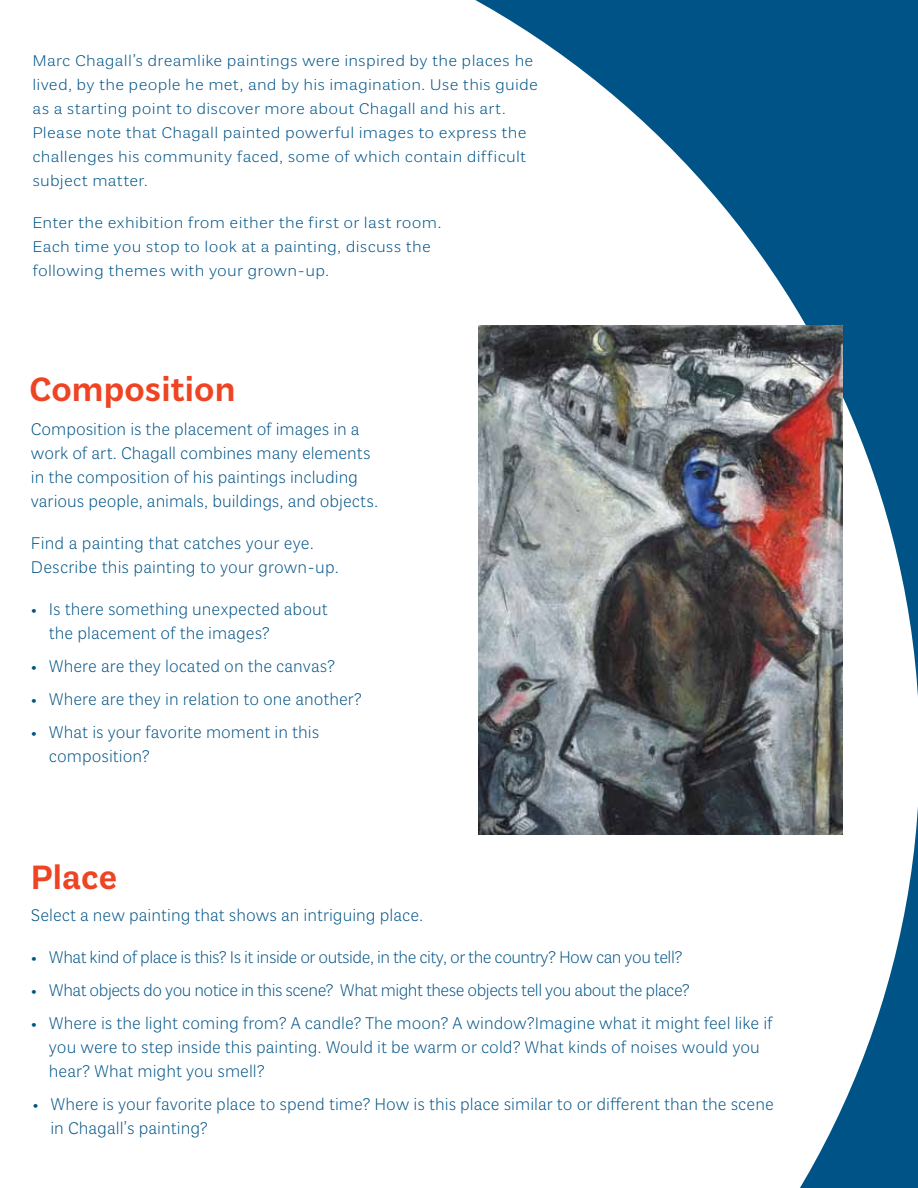
<style>
.page{position:relative;width:918px;height:1188px;background:#fff}
.page>*{position:absolute;margin:0;border:0;box-sizing:border-box;transform-origin:0 0}
.t1{font:500 36px "Plan Grotesque Std";letter-spacing:.005em;color:#ef4423}
.t2{font:300 18px/24px "Plan Grotesque Std";color:#005386}
.t3{font:300 18px "Plan Grotesque Std";letter-spacing:-.03em;color:#005386}
.t4{font:300 16.5px/24px "Plan Grotesque Std";letter-spacing:.01em;color:#005386;scale:1.1 1}
</style>
<div class="page">
<svg style="left:475px;top:0;width:443px;height:1188px"></svg>
<img style="left:479px;top:326px;width:363px;height:509px">
<p class="t4" style="left:32px;top:49px;width:461px">Marc Chagall’s dreamlike paintings were inspired by the places he lived, by the people he met, and by his imagination. Use this guide as a starting point to discover more about Chagall and his art.<br>Please note that Chagall painted powerful images to express the challenges his community faced, some of which contain difficult subject matter.</p>
<p class="t4" style="left:32px;top:211px;width:374px">Enter the exhibition from either the first or last room.<br>Each time you stop to look at a painting, discuss the following themes with your grown-up.</p>
<h1 class="t1" style="left:29px;top:368px;width:208px">Composition</h1>
<p class="t2" style="left:31px;top:417px;width:349px">Composition is the placement of images in a work of art. Chagall combines many elements in the composition of his paintings including various people, animals, buildings, and objects.</p>
<p class="t2" style="left:31px;top:531px;width:309px">Find a painting that catches your eye.<br>Describe this painting to your grown-up.</p>
<p class="t2" style="left:49px;top:597px;width:280px;text-indent:-18px">• Is there something unexpected about the placement of the images?</p>
<p class="t2" style="left:31px;top:654px;width:306px">• Where are they located on the canvas?</p>
<p class="t2" style="left:31px;top:687px;width:333px">• Where are they in relation to one another?</p>
<p class="t2" style="left:49px;top:720px;width:272px;text-indent:-18px">• What is your favorite moment in this composition?</p>
<h1 class="t1" style="left:31px;top:855px;width:88px">Place</h1>
<p class="t2" style="left:31px;top:903px;width:394px">Select a new painting that shows an intriguing place.</p>
<p class="t3" style="left:31px;top:947px;width:653px">• What kind of place is this? Is it inside or outside, in the city, or the country? How can you tell?</p>
<p class="t3" style="left:31px;top:980px;width:660px">• What objects do you notice in this scene? What might these objects tell you about the place?</p>
<p class="t2" style="left:49px;top:1011px;width:725px;text-indent:-18px">• Where is the light coming from? A candle? The moon? A window?Imagine what it might feel like if you were to step inside this painting. Would it be warm or cold? What kinds of noises would you hear? What might you smell?</p>
<p class="t2" style="left:50px;top:1092px;width:725px;text-indent:-18px">• Where is your favorite place to spend time? How is this place similar to or different than the scene in Chagall’s painting?</p>
</div>
